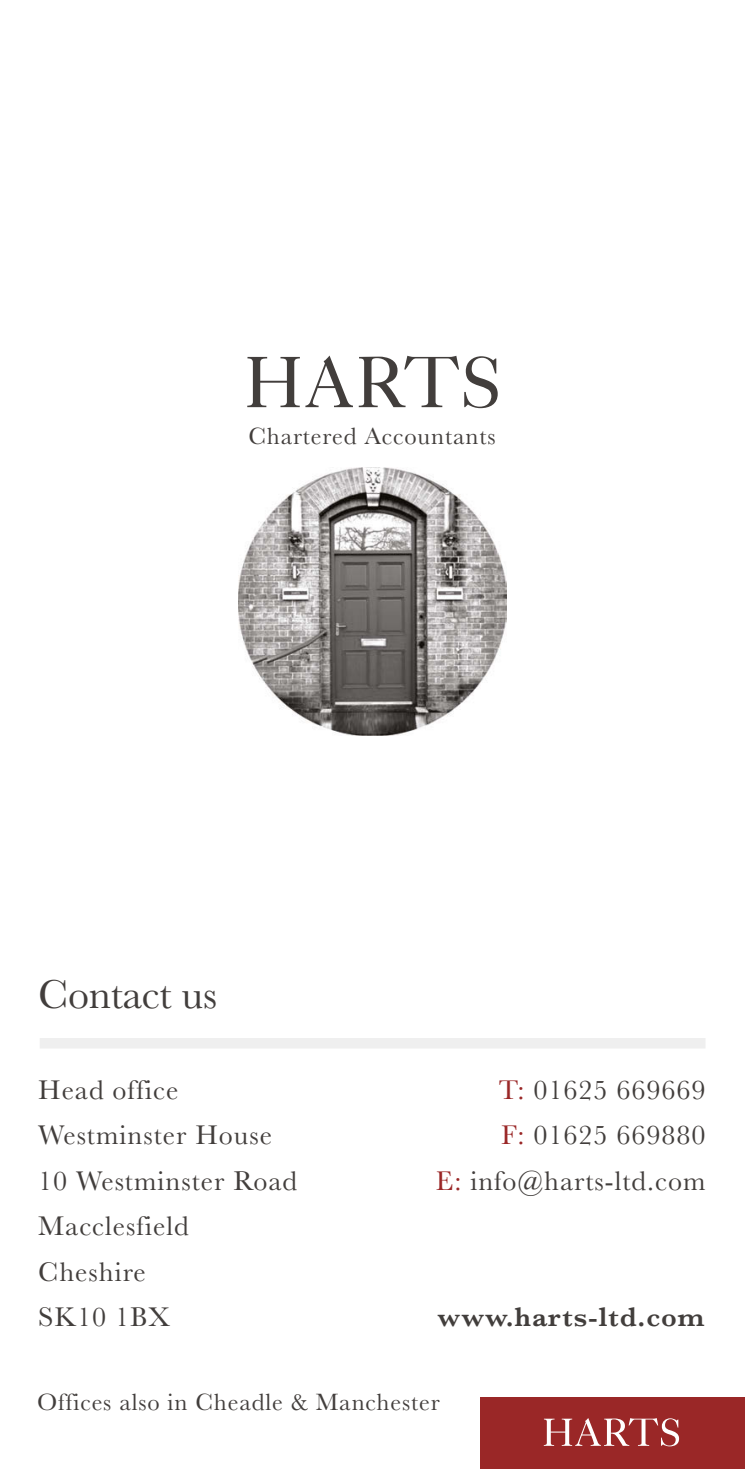
<style>
.page{position:relative;width:745px;height:1469px;background:#fff}
.page>*{position:absolute;margin:0;border:0;box-sizing:border-box;transform-origin:0 0}
.t1{font:42px "Baskerville";letter-spacing:-.01em;color:#423e3c}
.t2{font:28px/45.5px "Baskerville";letter-spacing:.035em;color:#423e3c}
.t3{font:600 28px "Baskerville";letter-spacing:.035em;color:#423e3c}
.t4{font:24.5px "Baskerville";letter-spacing:.035em;color:#423e3c}
.s1{color:#9a2727}
</style>
<div class="page">
<div style="left:480px;top:1397px;width:264px;height:71px;background:#9a2727"></div>
<img style="left:238px;top:468px;width:268px;height:268px">
<svg style="left:247px;top:355px;width:250px;height:53px"></svg>
<svg style="left:543px;top:1418px;width:135px;height:28px"></svg>
<div style="left:40px;top:1038px;width:665px;height:10px;background:#efefef"></div>
<p class="t4" style="left:248px;top:420px;width:248px">Chartered Accountants</p>
<h1 class="t1" style="left:38px;top:967px;width:180px">Contact us</h1>
<p class="t2" style="left:38px;top:1067px;width:260px">Head office<br>Westminster House<br>10 Westminster Road<br>Macclesfield<br>Cheshire<br>SK10 1BX</p>
<p class="t2" style="left:435px;top:1067px;width:271px;text-align:right"><span class="s1">T:</span> 01625 669669<br><span class="s1">F:</span> 01625 669880<br><span class="s1">E:</span> info@harts-ltd.com</p>
<p class="t3" style="left:437px;top:1297px;width:268px">www.harts-ltd.com</p>
<p class="t4" style="left:37px;top:1386px;width:404px">Offices also in Cheadle &amp; Manchester</p>
</div>
